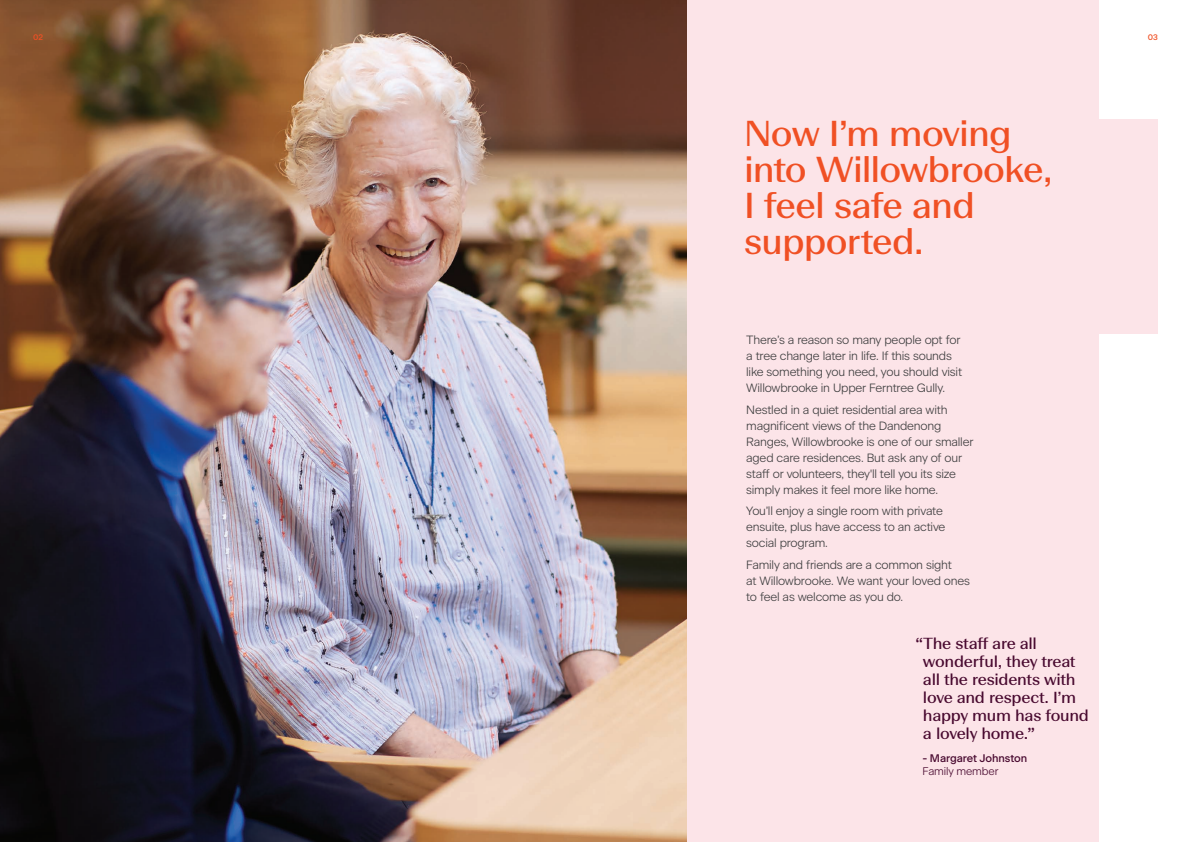
<style>
.page{position:relative;width:1191px;height:842px;background:#fff}
.page>*{position:absolute;margin:0;border:0;box-sizing:border-box;transform-origin:0 0}
.t1{font:36px/36px "Beausite Fit";letter-spacing:-.025em;color:#f05024}
.t2{font:16px/18px "Beausite Fit";letter-spacing:-.015em;color:#490a30}
.t3{font:300 12px/16px "Beausite Classic";letter-spacing:-.015em;color:#3e3e3f}
.t4{font:500 11px "Beausite Classic";letter-spacing:-.01em;color:#490a30}
.t5{font:300 11px "Beausite Classic";letter-spacing:-.01em;color:#490a30}
.t6{font:500 8px "Beausite Classic";color:#f05024}
.s1{font-family:"Beausite Classic";font-weight:500}
</style>
<div class="page">
<img style="left:0;top:0;width:687px;height:842px">
<div style="left:687px;top:0;width:412px;height:842px;background:#fce4e8"></div>
<div style="left:805px;top:119px;width:352px;height:214px;background:#fce4e8"></div>
<p class="t6" style="left:33px;top:31px;width:12px">02</p>
<p class="t6" style="left:1147px;top:31px;width:12px">03</p>
<h1 class="t1" style="left:744px;top:114px;width:310px">Now I’m moving into Willowbrooke,<br>I feel safe and supported.</h1>
<p class="t3" style="left:746px;top:331px;width:217px">There’s a reason so many people opt for a tree change later in life. If this sounds like something you need, you should visit Willowbrooke in Upper Ferntree Gully.</p>
<p class="t3" style="left:746px;top:400px;width:229px">Nestled in a quiet residential area with magnificent views of the Dandenong Ranges, Willowbrooke is one of our smaller aged care residences. But ask any of our staff or volunteers, they'll tell you its size simply makes it feel more like home.</p>
<p class="t3" style="left:746px;top:502px;width:201px">You’ll enjoy a single room with private ensuite, plus have access to an active social program.</p>
<p class="t3" style="left:746px;top:556px;width:225px">Family and friends are a common sight<br>at Willowbrooke. We want your loved ones to feel as welcome as you do.</p>
<h2 class="t2" style="left:923px;top:634px;width:167px;text-indent:-7px"><span class="s1">“</span>The staff are all wonderful, they treat all the residents with love and respect. I’m happy mum has found a lovely home.<span class="s1">”</span></h2>
<p class="t4" style="left:922px;top:750px;width:106px">- Margaret Johnston</p>
<p class="t5" style="left:922px;top:763px;width:77px">Family member</p>
</div>
